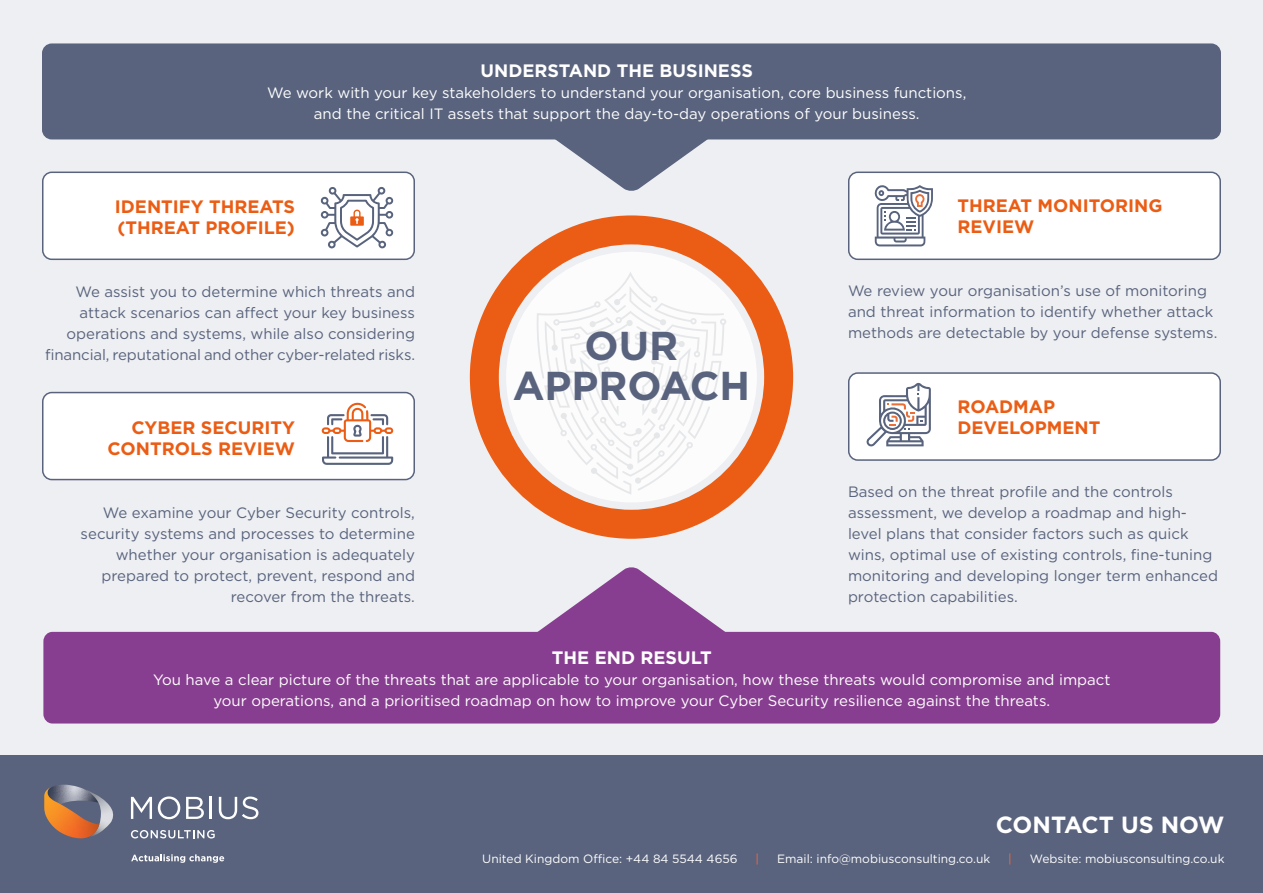
<style>
.page{position:relative;width:1263px;height:893px;background:#fff}
.page>*{position:absolute;margin:0;border:0;box-sizing:border-box;transform-origin:0 0}
.t1{font:700 40.35px/39.8px "Gotham";color:#59637d;text-align:center}
.t2{font:700 23.4px "Gotham";color:#fff}
.t3{font:700 18px/21px "Gotham";color:#eb5d14}
.t4{font:700 18px "Gotham";color:#fff}
.t5{font:15px/21px "Gotham";color:#58637d}
.t6{font:15px/21px "Gotham";color:#fff;text-align:center}
.t7{font:12px "Gotham";color:#fff}
.t8{font:12px "Gotham";color:#f63}
</style>
<div class="page">
<div style="left:0;top:755px;width:1263px;height:138px;background:#59637d"></div>
<div style="left:0;top:0;width:1263px;height:755px;background:#eeeff2"></div>
<svg style="left:131px;top:796px;width:127px;height:67px"></svg>
<svg style="left:44px;top:784px;width:70px;height:54px"></svg>
<div style="left:43px;top:44px;width:1177px;height:95px;background:#59637d;border-radius:9px"></div>
<div style="left:42px;top:43px;width:1179px;height:96px;border:2px solid #59637d;border-radius:9px"></div>
<div style="left:849px;top:172px;width:371px;height:87px;background:#fff;border-radius:9px"></div>
<div style="left:848px;top:172px;width:373px;height:88px;border:2px solid #59637d;border-radius:9px"></div>
<svg style="left:874px;top:185px;width:59px;height:61px"></svg>
<div style="left:849px;top:373px;width:371px;height:87px;background:#fff;border-radius:9px"></div>
<div style="left:848px;top:372px;width:373px;height:89px;border:2px solid #59637d;border-radius:9px"></div>
<svg style="left:866px;top:382px;width:65px;height:65px"></svg>
<div style="left:43px;top:393px;width:371px;height:87px;background:#fff;border-radius:9px"></div>
<div style="left:42px;top:392px;width:373px;height:88px;border:2px solid #59637d;border-radius:9px"></div>
<svg style="left:322px;top:402px;width:71px;height:63px"></svg>
<div style="left:43px;top:172px;width:371px;height:87px;background:#fff;border-radius:9px"></div>
<div style="left:42px;top:172px;width:373px;height:88px;border:2px solid #59637d;border-radius:9px"></div>
<svg style="left:321px;top:187px;width:73px;height:62px"></svg>
<svg style="left:539px;top:136px;width:183px;height:55px"></svg>
<svg style="left:601px;top:567px;width:61px;height:19px"></svg>
<svg style="left:43px;top:586px;width:1177px;height:137px;fill:#883e90"></svg>
<svg style="left:470px;top:215px;width:323px;height:324px"></svg>
<p class="t4" style="left:480px;top:59px;width:274px">UNDERSTAND THE BUSINESS</p>
<p class="t6" style="left:267px;top:82px;width:701px">We work with your key stakeholders to understand your organisation, core business functions, and the critical IT assets that support the day-to-day operations of your business.</p>
<p class="t3" style="left:115px;top:196px;width:182px">IDENTIFY THREATS (THREAT PROFILE)</p>
<p class="t5" style="left:45px;top:281px;width:371px;text-align:right">We assist you to determine which threats and attack scenarios can affect your key business operations and systems, while also considering financial, reputational and other cyber-related risks.</p>
<p class="t3" style="left:108px;top:417px;width:189px;text-align:right">CYBER SECURITY<br>CONTROLS REVIEW</p>
<p class="t5" style="left:81px;top:502px;width:336px;text-align:right">We examine your Cyber Security controls, security systems and processes to determine whether your organisation is adequately prepared to protect, prevent, respond and recover from the threats.</p>
<h1 class="t1" style="left:513px;top:326px;width:239px">OUR<br>APPROACH</h1>
<p class="t3" style="left:957px;top:195px;width:207px">THREAT MONITORING<br>REVIEW</p>
<p class="t5" style="left:848px;top:280px;width:371px">We review your organisation’s use of monitoring and threat information to identify whether attack methods are detectable by your defense systems.</p>
<p class="t3" style="left:957px;top:396px;width:145px">ROADMAP<br>DEVELOPMENT</p>
<p class="t5" style="left:848px;top:481px;width:372px">Based on the threat profile and the controls assessment, we develop a roadmap and high&shy;level plans that consider factors such as quick wins, optimal use of existing controls, fine-tuning monitoring and developing longer term enhanced protection capabilities.</p>
<p class="t4" style="left:552px;top:645px;width:161px">THE END RESULT</p>
<p class="t6" style="left:153px;top:669px;width:959px">You have a clear picture of the threats that are applicable to your organisation, how these threats would compromise and impact your operations, and a prioritised roadmap on how to improve your Cyber Security resilience against the threats.</p>
<h2 class="t2" style="left:996px;top:809px;width:230px">CONTACT US NOW</h2>
<p class="t7" style="left:482px;top:851px;width:257px">United Kingdom Office: +44 84 5544 4656</p>
<p class="t8" style="left:755px;top:851px;width:5px">|</p>
<p class="t7" style="left:777px;top:851px;width:215px">Email: info@mobiusconsulting.co.uk</p>
<p class="t8" style="left:1008px;top:851px;width:5px">|</p>
<p class="t7" style="left:1030px;top:851px;width:196px">Website: mobiusconsulting.co.uk</p>
</div>
